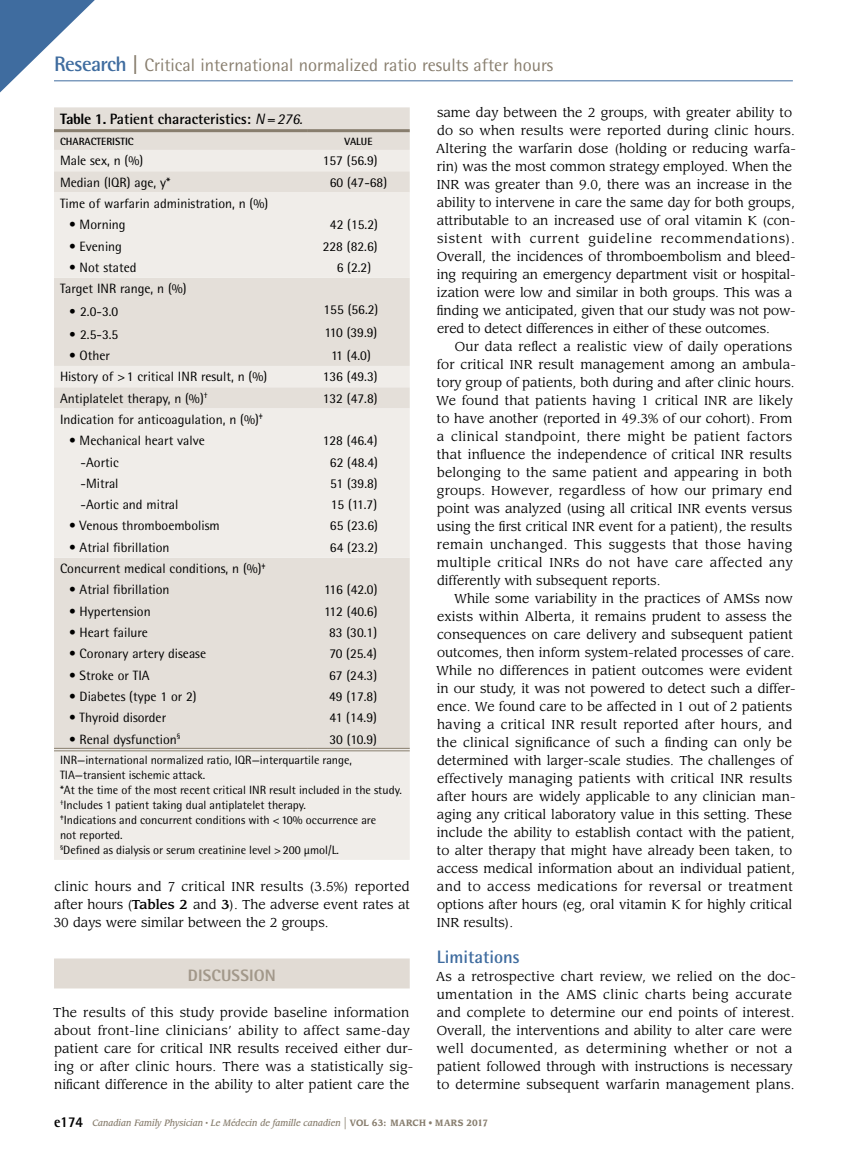
<style>
.page{position:relative;width:851px;height:1161px;background:#fff}
.page>*{position:absolute;margin:0;border:0;box-sizing:border-box;transform-origin:0 0}
.t1{font:18px "Rotis Semi Sans Std";color:#887e6e}
.t2{font:700 18px "Rotis Semi Sans Std";color:#3f6c9f}
.t3{font:800 16.5px "Rotis Semi Sans Std";color:#a2988a}
.t4{font:700 15px "Rotis Semi Sans Std";color:#000}
.t5{font:13.5px "Rotis Semi Sans Std";color:#000}
.t6{font:12.75px/18px "Leawood Std";color:#000}
.t7{font:12px/15px "Rotis Semi Sans Std";color:#000}
.t8{font:700 10.5px "Rotis Semi Sans Std";color:#000}
.t9{font:italic 500 9px "Leawood Std";color:#887e6e;scale:.9 1}
.s1{font-weight:700;font-size:21px;color:#3f6c9f}
.s2{font-weight:700;font-size:21px}
.s3{font-weight:800}
.s4{font-weight:400;font-style:italic}
.s5{font-family:"Leawood Std"}
.s6{font-weight:500}
.s7{font-family:"Rotis Semi Sans Std";font-weight:800;font-style:normal;font-size:15px;color:#000}
.s8{font-weight:400;font-style:normal;font-size:15px}
.s9{font-weight:700;font-style:normal}
.s10{font-weight:400;font-style:normal}
</style>
<div class="page">
<hr style="left:54px;top:80px;width:738px;height:1px;background:#3f6c9f">
<svg style="left:0;top:0;width:122px;height:93px"></svg>
<div style="left:54px;top:958px;width:356px;height:30px;background:#e1dbd4"></div>
<div style="left:54px;top:107px;width:356px;height:43px;background:#e4dfd9"></div>
<svg style="left:54px;top:150px;width:356px;height:710px;background:#eae6e1"></svg>
<hr style="left:54px;top:129px;width:253px;height:3px;background:#887e6e">
<hr style="left:307px;top:129px;width:103px;height:3px;background:#887e6e">
<hr style="left:54px;top:748px;width:253px;height:1px;background:#887e6e">
<hr style="left:54px;top:751px;width:253px;height:1px;background:#887e6e">
<hr style="left:307px;top:748px;width:103px;height:1px;background:#887e6e">
<hr style="left:307px;top:751px;width:103px;height:1px;background:#887e6e">
<h1 class="t1" style="left:54px;top:55px;width:500px"><span class="s1">Research</span> <span class="s2">|</span> Critical international normalized ratio results after hours</h1>
<p class="t4" style="left:60px;top:109px;width:244px"><span class="s3">Table 1.</span> Patient characteristics: <span class="s4">N=276.</span></p>
<p class="t8" style="left:60px;top:135px;width:20px">Charact</p>
<p class="t8" style="left:101px;top:135px;width:33px">eristic</p>
<p class="t8" style="left:344px;top:135px;width:30px">Value</p>
<p class="t5" style="left:60px;top:153px;width:85px">Male sex, n (%)</p>
<p class="t5" style="left:323px;top:153px;width:56px">157 (56.9)</p>
<p class="t5" style="left:60px;top:174px;width:112px">Median (IQR) age, y*</p>
<p class="t5" style="left:329px;top:174px;width:59px">60 (47-68)</p>
<p class="t5" style="left:60px;top:195px;width:210px">Time of warfarin administration, n (%)</p>
<p class="t5" style="left:69px;top:217px;width:58px">• Morning</p>
<p class="t5" style="left:330px;top:217px;width:49px">42 (15.2)</p>
<p class="t5" style="left:69px;top:238px;width:54px">• Evening</p>
<p class="t5" style="left:323px;top:238px;width:56px">228 (82.6)</p>
<p class="t5" style="left:69px;top:259px;width:69px">• Not stated</p>
<p class="t5" style="left:336px;top:259px;width:36px">6 (2.2)</p>
<p class="t5" style="left:60px;top:281px;width:128px">Target INR range, n (%)</p>
<p class="t5" style="left:69px;top:303px;width:51px"><span class="s5">•</span> 2.0-3.0</p>
<p class="t5" style="left:323px;top:302px;width:56px">155 (56.2)</p>
<p class="t5" style="left:69px;top:326px;width:51px"><span class="s5">•</span> 2.5-3.5</p>
<p class="t5" style="left:324px;top:325px;width:54px">110 (39.9)</p>
<p class="t5" style="left:69px;top:347px;width:43px">• Other</p>
<p class="t5" style="left:331px;top:347px;width:41px">11 (4.0)</p>
<p class="t5" style="left:60px;top:369px;width:208px">History of &gt;1 critical INR result, n (%)</p>
<p class="t5" style="left:323px;top:369px;width:56px">136 (49.3)</p>
<p class="t5" style="left:60px;top:390px;width:149px">Antiplatelet therapy, n (%)<sup>†</sup></p>
<p class="t5" style="left:323px;top:390px;width:56px">132 (47.8)</p>
<p class="t5" style="left:60px;top:411px;width:204px">Indication for anticoagulation, n (%)<sup>‡</sup></p>
<p class="t5" style="left:69px;top:433px;width:137px">• Mechanical heart valve</p>
<p class="t5" style="left:323px;top:433px;width:56px">128 (46.4)</p>
<p class="t5" style="left:81px;top:454px;width:40px">-Aortic</p>
<p class="t5" style="left:330px;top:454px;width:49px">62 (48.4)</p>
<p class="t5" style="left:81px;top:475px;width:39px">-Mitral</p>
<p class="t5" style="left:330px;top:475px;width:49px">51 (39.8)</p>
<p class="t5" style="left:81px;top:497px;width:99px">-Aortic and mitral</p>
<p class="t5" style="left:330px;top:497px;width:48px">15 (11.7)</p>
<p class="t5" style="left:69px;top:518px;width:152px">• Venous thromboembolism</p>
<p class="t5" style="left:330px;top:518px;width:49px">65 (23.6)</p>
<p class="t5" style="left:69px;top:539px;width:102px">• Atrial fibrillation</p>
<p class="t5" style="left:330px;top:539px;width:49px">64 (23.2)</p>
<p class="t5" style="left:60px;top:561px;width:207px">Concurrent medical conditions, n (%)<sup>‡</sup></p>
<p class="t5" style="left:69px;top:582px;width:102px">• Atrial fibrillation</p>
<p class="t5" style="left:324px;top:582px;width:55px">116 (42.0)</p>
<p class="t5" style="left:69px;top:603px;width:83px">• Hypertension</p>
<p class="t5" style="left:324px;top:603px;width:55px">112 (40.6)</p>
<p class="t5" style="left:69px;top:625px;width:80px">• Heart failure</p>
<p class="t5" style="left:329px;top:625px;width:49px">83 (30.1)</p>
<p class="t5" style="left:69px;top:646px;width:139px">• Coronary artery disease</p>
<p class="t5" style="left:329px;top:646px;width:49px">70 (25.4)</p>
<p class="t5" style="left:69px;top:667px;width:82px">• Stroke or TIA</p>
<p class="t5" style="left:329px;top:667px;width:49px">67 (24.3)</p>
<p class="t5" style="left:69px;top:688px;width:129px">• Diabetes (type 1 or 2)</p>
<p class="t5" style="left:329px;top:688px;width:49px">49 (17.8)</p>
<p class="t5" style="left:69px;top:710px;width:99px">• Thyroid disorder</p>
<p class="t5" style="left:329px;top:710px;width:49px">41 (14.9)</p>
<p class="t5" style="left:69px;top:731px;width:113px">• Renal dysfunction<sup>§</sup></p>
<p class="t5" style="left:329px;top:731px;width:49px">30 (10.9)</p>
<p class="t7" style="left:60px;top:752px;width:343px">INR—international normalized ratio, IQR—interquartile range, TIA—transient ischemic attack.<br>*At the time of the most recent critical INR result included in the study. <sup>†</sup>Includes 1 patient taking dual antiplatelet therapy.<br><sup>‡</sup>Indications and concurrent conditions with &lt;10% occurrence are<br>not reported.<br><sup>§</sup>Defined as dialysis or serum creatinine level &gt;200 µmol/L.</p>
<p class="t6" style="left:54px;top:878px;width:358px;text-align:justify">clinic hours and 7 critical INR results (3.5%) reported after hours (<span class="s6">Tables 2</span> and <span class="s6">3</span>). The adverse event rates at 30 days were similar between the 2 groups.</p>
<p class="t3" style="left:188px;top:965px;width:10px">DISCUSSION</p>
<p class="t6" style="left:53px;top:1004px;width:361px">The results of this study provide baseline information about front-line clinicians’ ability to affect same-day patient care for critical INR results received either dur&shy;ing or after clinic hours. There was a statistically sig&shy;nificant difference in the ability to alter patient care the</p>
<p class="t6" style="left:435px;top:104px;width:361px">same day between the 2 groups, with greater ability to do so when results were reported during clinic hours.<br>Altering the warfarin dose (holding or reducing warfa&shy;rin) was the most common strategy employed. When the INR was greater than 9.0, there was an increase in the ability to intervene in care the same day for both groups, attributable to an increased use of oral vitamin K (con&shy;sistent with current guideline recommendations).<br>Overall, the incidences of thromboembolism and bleed&shy;ing requiring an emergency department visit or hospital&shy;ization were low and similar in both groups. This was a finding we anticipated, given that our study was not pow&shy;ered to detect differences in either of these outcomes.</p>
<p class="t6" style="left:436px;top:338px;width:361px;text-indent:19px">Our data reflect a realistic view of daily operations for critical INR result management among an ambula&shy;tory group of patients, both during and after clinic hours.<br>We found that patients having 1 critical INR are likely to have another (reported in 49.3% of our cohort). From a clinical standpoint, there might be patient factors that influence the independence of critical INR results belonging to the same patient and appearing in both groups. However, regardless of how our primary end point was analyzed (using all critical INR events versus using the first critical INR event for a patient), the results remain unchanged. This suggests that those having multiple critical INRs do not have care affected any differently with subsequent reports.</p>
<p class="t6" style="left:436px;top:590px;width:361px;text-indent:18px">While some variability in the practices of AMSs now exists within Alberta, it remains prudent to assess the consequences on care delivery and subsequent patient outcomes, then inform system-related processes of care.<br>While no differences in patient outcomes were evident in our study, it was not powered to detect such a differ&shy;ence. We found care to be affected in 1 out of 2 patients having a critical INR result reported after hours, and the clinical significance of such a finding can only be determined with larger-scale studies. The challenges of effectively managing patients with critical INR results after hours are widely applicable to any clinician man&shy;aging any critical laboratory value in this setting. These include the ability to establish contact with the patient, to alter therapy that might have already been taken, to access medical information about an individual patient, and to access medications for reversal or treatment options after hours (eg, oral vitamin K for highly critical INR results).</p>
<h1 class="t2" style="left:437px;top:946px;width:85px">Limitations</h1>
<p class="t6" style="left:435px;top:968px;width:362px">As a retrospective chart review, we relied on the doc&shy;umentation in the AMS clinic charts being accurate and complete to determine our end points of interest.<br>Overall, the interventions and ability to alter care were well documented, as determining whether or not a patient followed through with instructions is necessary to determine subsequent warfarin management plans.</p>
<p class="t9" style="left:54px;top:1118px;width:484px"><span class="s7">e174</span> Canadian Family Physician <sup>•</sup> Le Médecin de famille canadien <span class="s8">|</span> <span class="s9">Vol 63: MARCH</span> <span class="s10">•</span> <span class="s9">MARS 2017</span></p>
</div>
